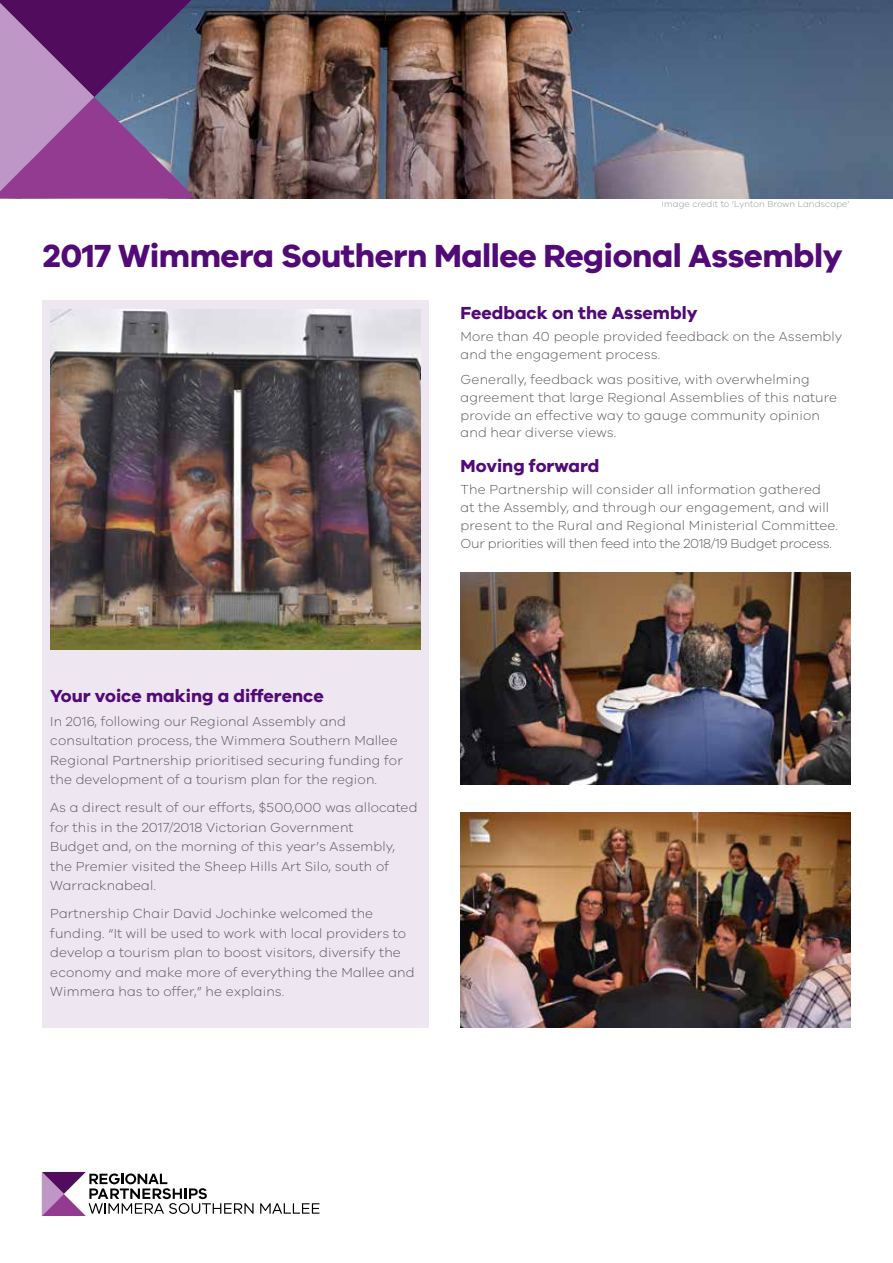
<style>
.page{position:relative;width:893px;height:1263px;background:#fff}
.page>*{position:absolute;margin:0;border:0;box-sizing:border-box;transform-origin:0 0}
.t1{font:700 33px "VIC";letter-spacing:-.015em;color:#520a76}
.t2{font:700 18px "VIC";color:#520a76}
.t3{font:300 13.5px/19.5px "VIC";letter-spacing:.01em;color:#58595b}
.t4{font:300 9px "VIC";letter-spacing:.01em;color:#939598}
</style>
<div class="page">
<img style="left:196px;top:0;width:697px;height:198px">
<svg style="left:0;top:0;width:196px;height:198px;background:#7d538f"></svg>
<div style="left:42px;top:301px;width:386px;height:727px;background:#eee6f1"></div>
<img style="left:50px;top:309px;width:371px;height:341px">
<img style="left:461px;top:572px;width:389px;height:212px">
<img style="left:461px;top:813px;width:389px;height:214px">
<svg style="left:42px;top:1172px;width:212px;height:44px"></svg>
<svg style="left:260px;top:1203px;width:59px;height:11px"></svg>
<p class="t4" style="left:662px;top:199px;width:189px">Image credit to ‘Lynton Brown Landscape’</p>
<h1 class="t1" style="left:43px;top:235px;width:801px">2017 Wimmera Southern Mallee Regional Assembly</h1>
<h2 class="t2" style="left:461px;top:302px;width:238px">Feedback on the Assembly</h2>
<p class="t3" style="left:461px;top:327px;width:383px;line-height:18px">More than 40 people provided feedback on the Assembly and the engagement process.</p>
<p class="t3" style="left:461px;top:369px;width:378px;line-height:18px">Generally, feedback was positive, with overwhelming agreement that large Regional Assemblies of this nature provide an effective way to gauge community opinion and hear diverse views.</p>
<h2 class="t2" style="left:461px;top:455px;width:140px">Moving forward</h2>
<p class="t3" style="left:461px;top:480px;width:379px;line-height:18px">The Partnership will consider all information gathered at the Assembly, and through our engagement, and will present to the Rural and Regional Ministerial Committee.<br>Our priorities will then feed into the 2018/19 Budget process.</p>
<h2 class="t2" style="left:50px;top:685px;width:275px">Your voice making a difference</h2>
<p class="t3" style="left:50px;top:711px;width:354px">In 2016, following our Regional Assembly and consultation process, the Wimmera Southern Mallee Regional Partnership prioritised securing funding for the development of a tourism plan for the region.</p>
<p class="t3" style="left:50px;top:797px;width:369px">As a direct result of our efforts, $500,000 was allocated for this in the 2017/2018 Victorian Government<br>Budget and, on the morning of this year’s Assembly, the Premier visited the Sheep Hills Art Silo, south of Warracknabeal.</p>
<p class="t3" style="left:50px;top:903px;width:366px">Partnership Chair David Jochinke welcomed the funding. “It will be used to work with local providers to develop a tourism plan to boost visitors, diversify the economy and make more of everything the Mallee and Wimmera has to offer,” he explains.</p>
</div>
